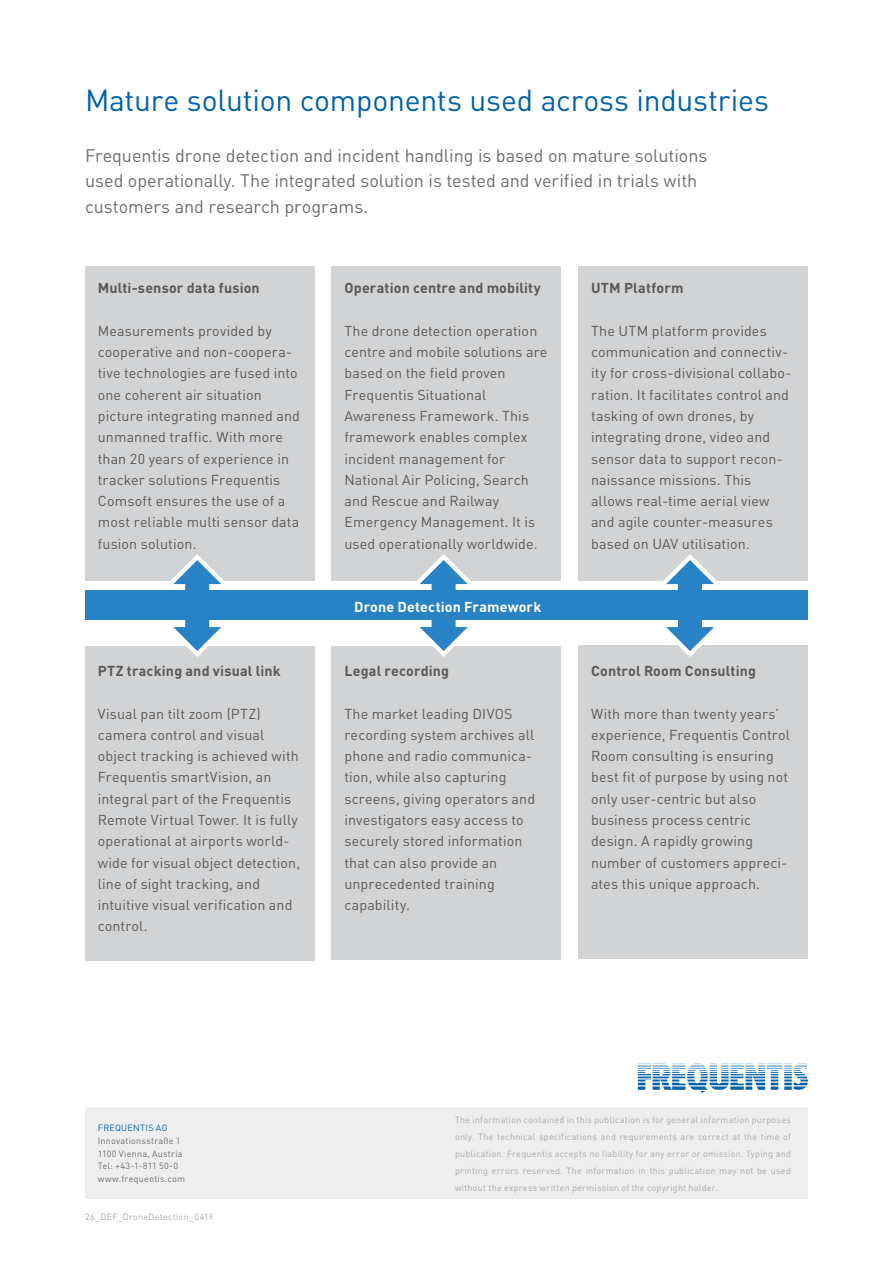
<style>
.page{position:relative;width:893px;height:1263px;background:#fff}
.page>*{position:absolute;margin:0;border:0;box-sizing:border-box;transform-origin:0 0}
._02_FRQ_I_headline_h{font:30px "DINOT";letter-spacing:-.005em;color:#0161aa}
._06_FRQ_I_copy_mediu{font:18px/25.5px "DINOT";letter-spacing:-.005em;color:#6c6d70}
.t1{font:14.25px/21.3px "DINOT";letter-spacing:.01em;color:#312f30}
.t2{font:700 14.25px "DINOT";letter-spacing:.01em;color:#312f30}
._07_FRQ_I_copy_norma{font:700 14.25px "DINOT";letter-spacing:.01em;color:#fff}
.t3{font:9px/17px "DINOT";letter-spacing:.03em;color:#a8a9ad;text-align:justify}
.t4{font:9px/12.8px "DINOT";letter-spacing:.025em;color:#6c6d70}
.t5{font:9px "DINOT";letter-spacing:.03em;color:#0161aa}
</style>
<div class="page">
<div style="left:85px;top:1108px;width:723px;height:91px;background:#eeeeef"></div>
<svg style="left:638px;top:1063px;width:170px;height:30px"></svg>
<div style="left:332px;top:646px;width:229px;height:313px;background:#d2d3d4"></div>
<div style="left:578px;top:266px;width:230px;height:314px;background:#d2d3d4"></div>
<div style="left:578px;top:646px;width:230px;height:313px;background:#d2d3d4"></div>
<div style="left:332px;top:266px;width:229px;height:314px;background:#d2d3d4"></div>
<div style="left:85px;top:266px;width:230px;height:314px;background:#d2d3d4"></div>
<div style="left:85px;top:646px;width:230px;height:314px;background:#d2d3d4"></div>
<div style="left:85px;top:590px;width:723px;height:29px;background:#2783c5"></div>
<svg style="left:651px;top:554px;width:74px;height:31px"></svg>
<svg style="left:651px;top:619px;width:74px;height:38px"></svg>
<svg style="left:404px;top:554px;width:75px;height:36px"></svg>
<svg style="left:404px;top:619px;width:75px;height:38px"></svg>
<svg style="left:158px;top:554px;width:74px;height:36px"></svg>
<svg style="left:158px;top:619px;width:74px;height:38px"></svg>
<div style="left:185px;top:582px;width:24px;height:47px;background:#2783c5"></div>
<div style="left:678px;top:582px;width:24px;height:47px;background:#2783c5"></div>
<div style="left:432px;top:582px;width:24px;height:47px;background:#2783c5"></div>
<p class="_02_FRQ_I_headline_h" style="left:85px;top:77px;width:685px">Mature solution components used across industries</p>
<p class="_06_FRQ_I_copy_mediu" style="left:85px;top:141px;width:624px">Frequentis drone detection and incident handling is based on mature solutions used operationally. The integrated solution is tested and verified in trials with customers and research programs.</p>
<p class="t2" style="left:98px;top:277px;width:163px">Multi-sensor data fusion</p>
<p class="t1" style="left:98px;top:319px;width:204px">Measurements provided by cooperative and non-coopera&shy;tive technologies are fused into one coherent air situation picture integrating manned and unmanned traffic. With more than 20 years of experience in tracker solutions Frequentis<br>Comsoft ensures the use of a most reliable multi sensor data fusion solution.</p>
<p class="t2" style="left:98px;top:660px;width:184px">PTZ tracking and visual link</p>
<p class="t1" style="left:98px;top:702px;width:204px">Visual pan tilt zoom (PTZ) camera control and visual object tracking is achieved with<br>Frequentis smartVision, an integral part of the Frequentis<br>Remote Virtual Tower. It is fully operational at airports world&shy;wide for visual object detection, line of sight tracking, and intuitive visual verification and control.</p>
<p class="t2" style="left:344px;top:277px;width:198px">Operation centre and mobility</p>
<p class="t1" style="left:344px;top:319px;width:205px">The drone detection operation centre and mobile solutions are based on the field proven<br>Frequentis Situational<br>Awareness Framework. This framework enables complex incident management for<br>National Air Policing, Search and Rescue and Railway<br>Emergency Management. It is used operationally worldwide.</p>
<p class="_07_FRQ_I_copy_norma" style="left:354px;top:596px;width:189px">Drone Detection Framework</p>
<p class="t2" style="left:344px;top:660px;width:106px">Legal recording</p>
<p class="t1" style="left:344px;top:702px;width:192px">The market leading DIVOS recording system archives all phone and radio communica&shy;tion, while also capturing screens, giving operators and investigators easy access to securely stored information that can also provide an unprecedented training capability.</p>
<p class="t2" style="left:591px;top:277px;width:94px">UTM Platform</p>
<p class="t1" style="left:591px;top:319px;width:202px">The UTM platform provides communication and connectiv&shy;ity for cross-divisional collabo&shy;ration. It facilitates control and tasking of own drones, by integrating drone, video and sensor data to support recon&shy;naissance missions. This allows real-time aerial view and agile counter-measures based on UAV utilisation.</p>
<p class="t2" style="left:591px;top:660px;width:166px">Control Room Consulting</p>
<p class="t1" style="left:591px;top:702px;width:200px">With more than twenty years’ experience, Frequentis Control<br>Room consulting is ensuring best fit of purpose by using not only user-centric but also business process centric design. A rapidly growing number of customers appreci&shy;ates this unique approach.</p>
<p class="t5" style="left:98px;top:1121px;width:71px">FREQUENTIS AG</p>
<p class="t4" style="left:98px;top:1134px;width:89px">Innovationsstraße 1<br>1100 Vienna, Austria<br>Tel: +43-1-811 50-0 www.frequentis.com</p>
<p class="t3" style="left:85px;top:1208px;width:130px">26_DEF_DroneDetection_0419</p>
<p class="t3" style="left:455px;top:1110px;width:337px">The information contained in this publication is for general information purposes only. The technical specifications and requirements are correct at the time of publication. Frequentis accepts no liability for any error or omission. Typing and printing errors reserved. The information in this publication may not be used without the express written permission of the copyright holder.</p>
</div>
